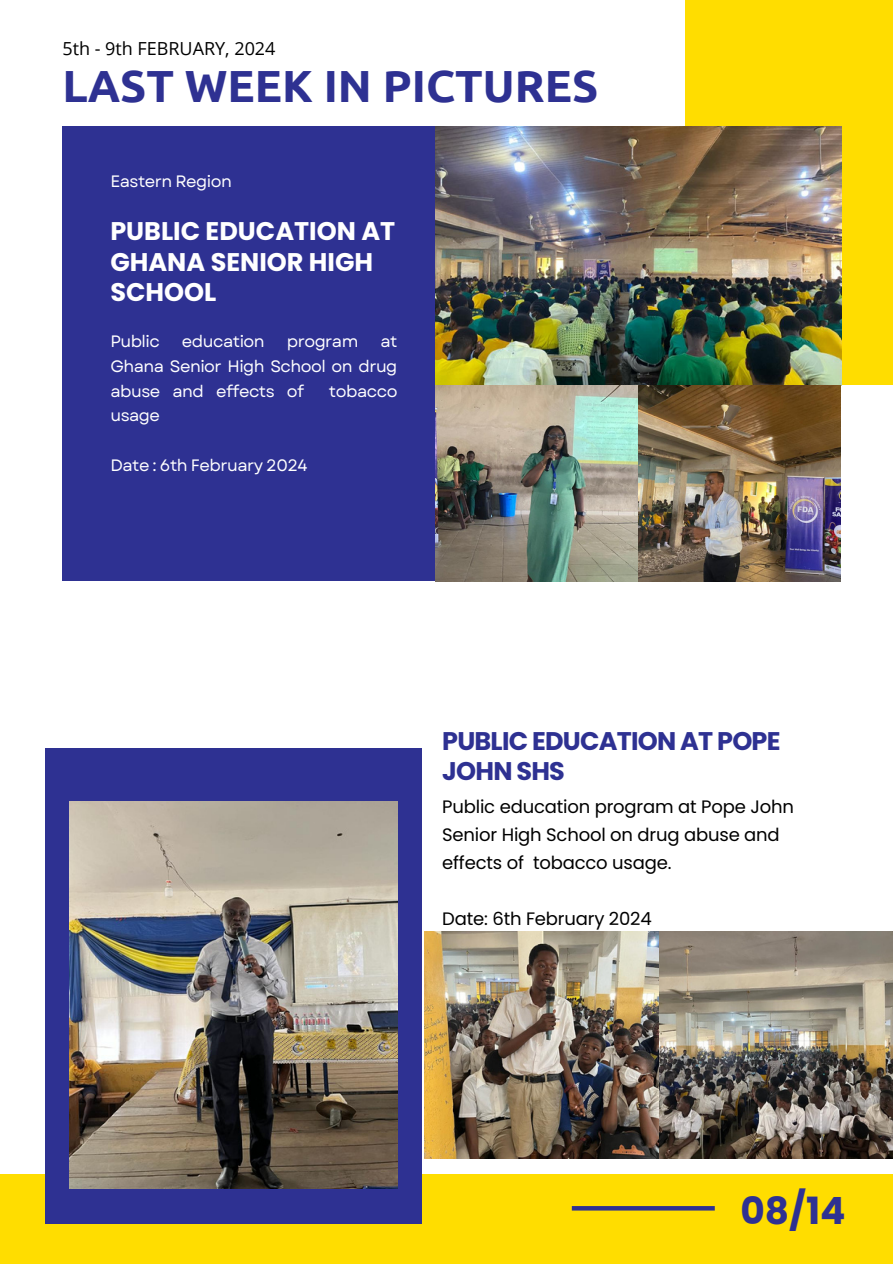
<style>
.page{position:relative;width:893px;height:1264px;background:#fff}
.page>*{position:absolute;margin:0;border:0;box-sizing:border-box;transform-origin:0 0}
.t1{font:700 45px "Ubuntu";color:#2e3192}
.t2{font:700 37.5px "Poppins";color:#2e3192}
.t3{font:700 25.5px/30.3px "Poppins";color:#fff}
.t4{font:700 25.5px/30.3px "Poppins";letter-spacing:-.03em;color:#2e3192}
.t5{font:18px/28.2px "Poppins";letter-spacing:-.01em;color:#000}
.t6{font:18px "Open Sans";color:#000}
.t7{font:16.5px/24.8px "Garet";letter-spacing:-.03em;color:#fff;text-align:justify}
</style>
<div class="page">
<div style="left:62px;top:126px;width:377px;height:455px;background:#2e3192"></div>
<div style="left:685px;top:0;width:207px;height:385px;background:#fd0"></div>
<div style="left:0;top:1174px;width:892px;height:89px;background:#fd0"></div>
<div style="left:45px;top:748px;width:376px;height:475px;background:#2e3192"></div>
<img style="left:435px;top:126px;width:406px;height:455px">
<svg style="left:571px;top:1206px;width:143px;height:4px"></svg>
<img style="left:69px;top:801px;width:328px;height:387px">
<img style="left:424px;top:932px;width:468px;height:226px">
<p class="t6" style="left:62px;top:36px;width:215px">5th - 9th FEBRUARY, 2024</p>
<p class="t1" style="left:62px;top:60px;width:537px">LAST WEEK IN PICTURES</p>
<h3 class="t7" style="left:110px;top:169px;width:123px">Eastern Region</h3>
<h1 class="t3" style="left:110px;top:216px;width:286px">PUBLIC EDUCATION AT<br>GHANA SENIOR HIGH<br>SCHOOL</h1>
<p class="t7" style="left:110px;top:329px;width:51px">Public</p>
<p class="t7" style="left:182px;top:329px;width:84px">education</p>
<p class="t7" style="left:287px;top:329px;width:73px">program</p>
<p class="t7" style="left:110px;top:329px;width:288px;text-indent:270px">at Ghana Senior High School on drug abuse and effects of</p>
<p class="t7" style="left:329px;top:378px;width:70px">tobacco</p>
<p class="t7" style="left:110px;top:403px;width:51px">usage</p>
<h3 class="t7" style="left:110px;top:453px;width:198px">Date : 6th February 2024</h3>
<p class="t4" style="left:442px;top:725px;width:340px">PUBLIC EDUCATION AT POPE<br>JOHN SHS</p>
<p class="t5" style="left:442px;top:792px;width:353px">Public education program at Pope John<br>Senior High School on drug abuse and effects of tobacco usage.</p>
<h2 class="t5" style="left:442px;top:905px;width:211px">Date: 6th February 2024</h2>
<p class="t2" style="left:740px;top:1184px;width:107px">08/14</p>
</div>
